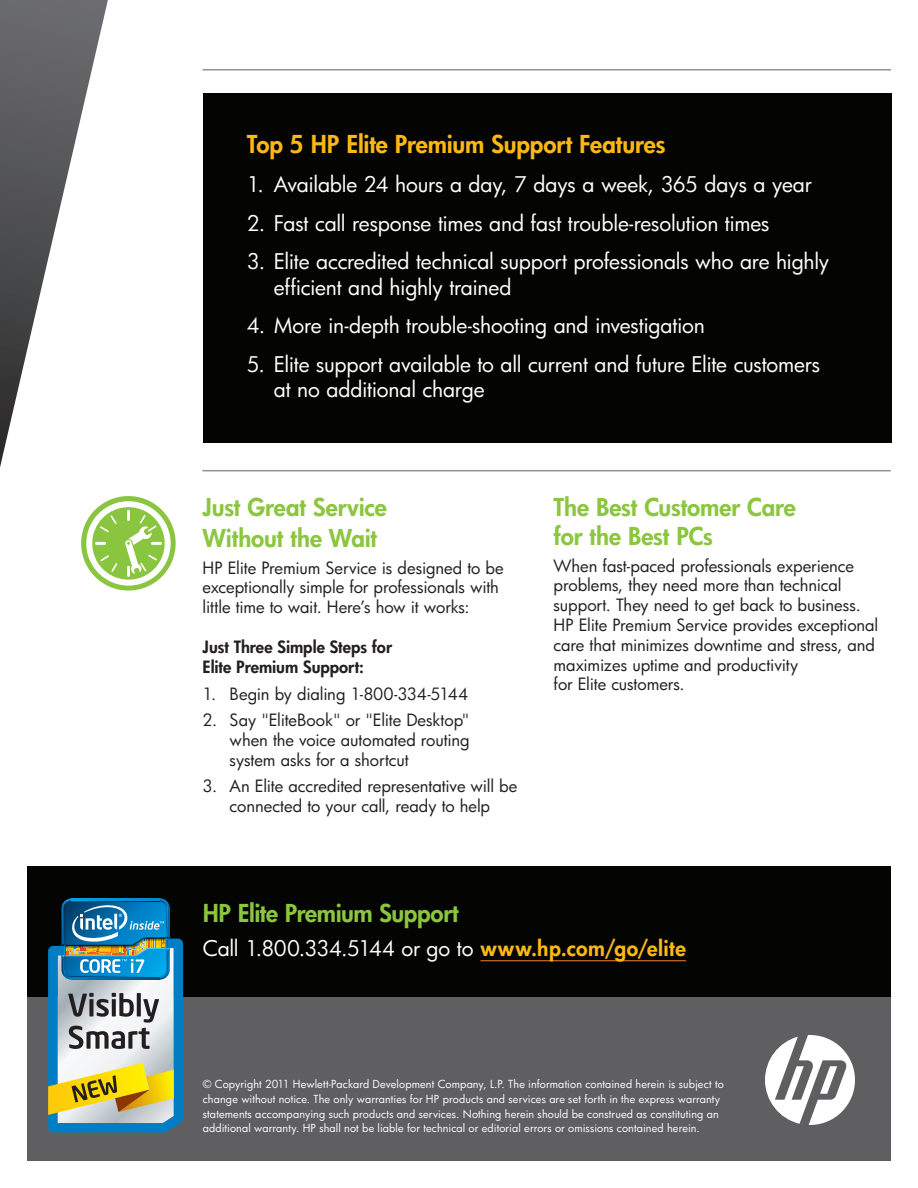
<style>
.page{position:relative;width:918px;height:1188px;background:#fff}
.page>*{position:absolute;margin:0;border:0;box-sizing:border-box;transform-origin:0 0}
.Body_text_9_5pt{font:800 24px/28.8px "HP Futura";letter-spacing:-.005em;color:#8bc63e}
.t1{font:800 24px "HP Futura";letter-spacing:-.005em;color:#fcb814}
.Body_text_9_5pt-2{font:21px/25.2px "HP Futura";letter-spacing:-.01em;color:#fff}
.Body_text_9_5pt-3{font:16.5px/19.8px "HP Futura";letter-spacing:-.01em;color:#231f20}
.Body_text_9_5pt-4{font:800 16.5px/19.8px "HP Futura";color:#231f20}
.Legal{font:10.8px/14.7px "HP Futura";letter-spacing:.01em;color:#fff}
.s1{font-weight:800;color:#fcb814}
</style>
<div class="page">
<hr style="left:202px;top:470px;width:689px;height:1px;background:#919396">
<hr style="left:202px;top:69px;width:689px;height:1px;background:#919396">
<div style="left:27px;top:866px;width:864px;height:132px;background:#040503"></div>
<div style="left:27px;top:998px;width:864px;height:163px;background:#5f5f62"></div>
<svg style="left:765px;top:1035px;width:90px;height:90px"></svg>
<hr style="left:480px;top:960px;width:206px;height:1px;background:#f48026">
<svg style="left:81px;top:496px;width:95px;height:95px"></svg>
<svg style="left:0;top:0;width:108px;height:467px"></svg>
<div style="left:203px;top:93px;width:688px;height:349px;background:#040503"></div>
<svg style="left:48px;top:898px;width:135px;height:234px;background:#7da2a1"></svg>
<p class="t1" style="left:247px;top:128px;width:420px">Top 5 HP Elite Premium Support Features</p>
<p class="Body_text_9_5pt-2" style="left:247px;top:171px;width:566px">1. Available 24 hours a day, 7 days a week, 365 days a year</p>
<p class="Body_text_9_5pt-2" style="left:247px;top:210px;width:524px">2. Fast call response times and fast trouble-resolution times</p>
<p class="Body_text_9_5pt-2" style="left:274px;top:249px;width:557px;text-indent:-27px">3. Elite accredited technical support professionals who are highly efficient and highly trained</p>
<p class="Body_text_9_5pt-2" style="left:247px;top:312px;width:460px">4. More in-depth trouble-shooting and investigation</p>
<p class="Body_text_9_5pt-2" style="left:274px;top:351px;width:548px;text-indent:-27px">5. Elite support available to all current and future Elite customers at no additional charge</p>
<p class="Body_text_9_5pt" style="left:203px;top:493px;width:186px">Just Great Service</p>
<p class="Body_text_9_5pt" style="left:203px;top:523px;width:176px">Without the Wait</p>
<p class="Body_text_9_5pt-3" style="left:203px;top:557px;width:303px">HP Elite Premium Service is designed to be exceptionally simple for professionals with little time to wait. Here’s how it works:</p>
<p class="Body_text_9_5pt-4" style="left:203px;top:637px;width:191px">Just Three Simple Steps for<br>Elite Premium Support:</p>
<p class="Body_text_9_5pt-3" style="left:203px;top:683px;width:267px">1. Begin by dialing 1-800-334-5144</p>
<p class="Body_text_9_5pt-3" style="left:230px;top:710px;width:242px;text-align:justify;text-indent:-27px">2. Say "EliteBook" or "Elite Desktop" when the voice automated routing system asks for a shortcut</p>
<p class="Body_text_9_5pt-3" style="left:203px;top:776px;width:316px;text-align:center">3. An Elite accredited representative will be connected to your call, ready to help</p>
<p class="Body_text_9_5pt" style="left:554px;top:493px;width:244px">The Best Customer Care for the Best PCs</p>
<p class="Body_text_9_5pt-3" style="left:554px;top:555px;width:326px">When fast-paced professionals experience problems, they need more than technical support. They need to get back to business.<br>HP Elite Premium Service provides exceptional care that minimizes downtime and stress, and maximizes uptime and productivity<br>for Elite customers.</p>
<p class="Body_text_9_5pt" style="left:203px;top:898px;width:258px">HP Elite Premium Support</p>
<p class="Body_text_9_5pt-2" style="left:203px;top:935px;width:485px">Call 1.800.334.5144 or go to <span class="s1">www.hp.com/go/elite</span></p>
<p class="Legal" style="left:203px;top:1077px;width:522px">© Copyright 2011 Hewlett-Packard Development Company, L.P. The information contained herein is subject to change without notice. The only warranties for HP products and services are set forth in the express warranty statements accompanying such products and services. Nothing herein should be construed as constituting an additional warranty. HP shall not be liable for technical or editorial errors or omissions contained herein.</p>
</div>
